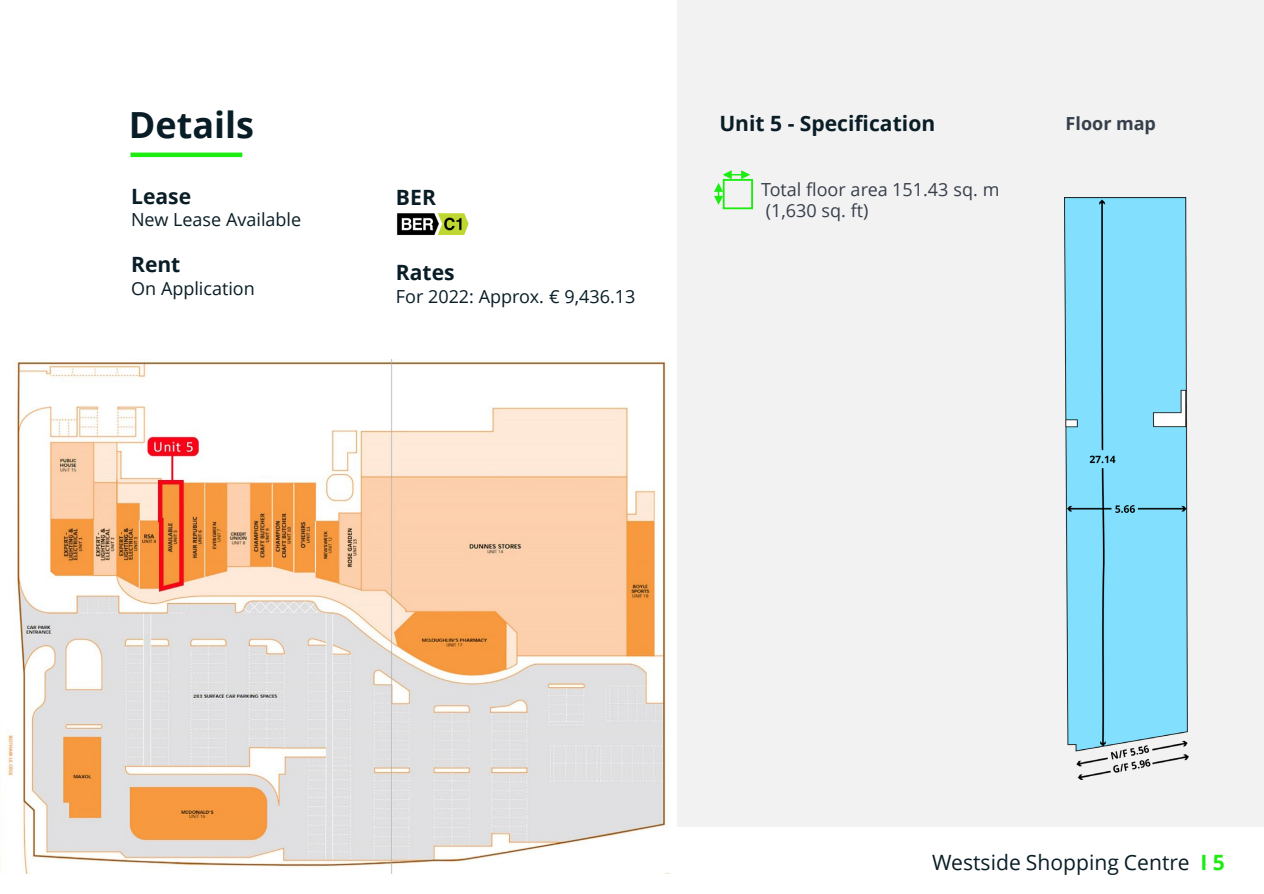
<style>
.page{position:relative;width:1264px;height:894px;background:#fff}
.page>*{position:absolute;margin:0;border:0;box-sizing:border-box;transform-origin:0 0}
.t1{font:700 36px "Open Sans";color:#091d26}
.t2{font:700 21px "Open Sans";color:#091d26}
.t3{font:21px "Open Sans";color:#091d26}
.t4{font:18px "Open Sans";letter-spacing:-.005em;color:#091d26}
.t5{font:18px "Open Sans";color:#373f4c}
.t6{font:700 18px "Open Sans";color:#373f4c}
.s1{font-weight:700;color:#1aed0f}
</style>
<div class="page">
<div style="left:677px;top:0;width:586px;height:826px;background:#f2f2f2"></div>
<img style="left:397px;top:213px;width:72px;height:23px">
<svg style="left:714px;top:170px;width:38px;height:39px"></svg>
<div style="left:130px;top:152px;width:112px;height:5px;background:#1aed0f"></div>
<img style="left:0;top:359px;width:668px;height:514px">
<img style="left:1064px;top:197px;width:123px;height:582px">
<p class="t1" style="left:129px;top:100px;width:127px">Details</p>
<p class="t2" style="left:131px;top:181px;width:61px">Lease</p>
<p class="t4" style="left:131px;top:207px;width:171px">New Lease Available</p>
<p class="t2" style="left:131px;top:250px;width:51px">Rent</p>
<p class="t4" style="left:131px;top:276px;width:125px">On Application</p>
<p class="t2" style="left:396px;top:182px;width:41px">BER</p>
<p class="t2" style="left:396px;top:258px;width:60px">Rates</p>
<p class="t4" style="left:396px;top:283px;width:241px">For 2022: Approx. € 9,436.13</p>
<p class="t2" style="left:719px;top:109px;width:217px">Unit 5 - Specification</p>
<p class="t5" style="left:761px;top:177px;width:240px">Total floor area 151.43 sq. m</p>
<p class="t5" style="left:765px;top:198px;width:104px">(1,630 sq. ft)</p>
<p class="t6" style="left:1065px;top:111px;width:92px">Floor map</p>
<p class="t3" style="left:931px;top:847px;width:294px">Westside Shopping Centre <span class="s1">I 5</span></p>
</div>
